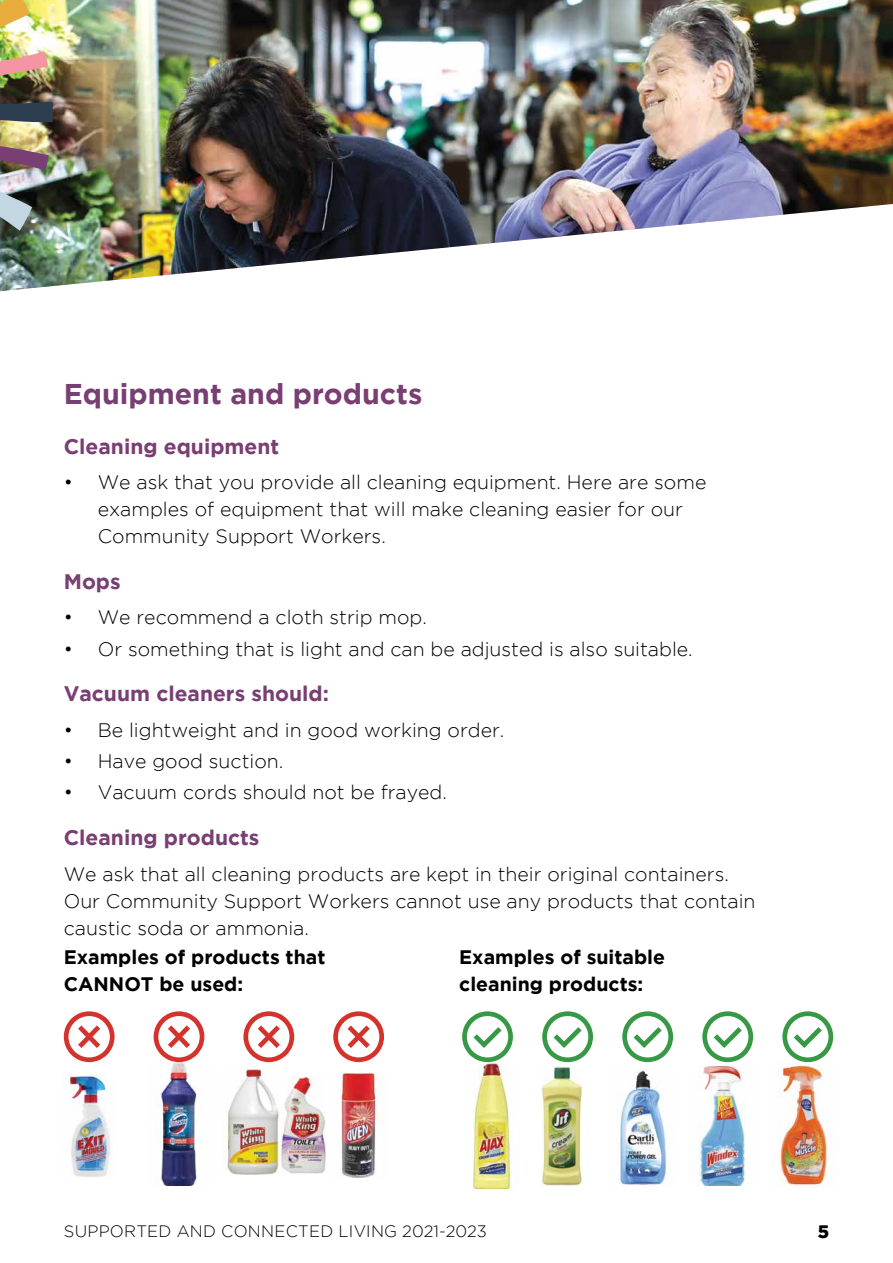
<style>
.page{position:relative;width:893px;height:1263px;background:#fff}
.page>*{position:absolute;margin:0;border:0;box-sizing:border-box;transform-origin:0 0}
.t1{font:700 28.5px "Gotham";color:#793e73}
.t2{font:700 21px "Gotham";color:#793e73}
.t3{font:300 19.5px/27px "Gotham";color:#000}
.t4{font:700 19.5px/27px "Gotham";color:#000}
.t5{font:900 18px "Gotham";color:#000}
.t6{font:300 16.5px "Gotham";letter-spacing:.015em;color:#000}
</style>
<div class="page">
<img style="left:66px;top:1074px;width:45px;height:103px">
<img style="left:156px;top:1062px;width:46px;height:123px">
<img style="left:223px;top:1070px;width:56px;height:105px">
<img style="left:338px;top:1073px;width:40px;height:104px">
<img style="left:472px;top:1063px;width:39px;height:126px">
<img style="left:542px;top:1067px;width:41px;height:118px">
<img style="left:617px;top:1070px;width:50px;height:115px">
<img style="left:698px;top:1066px;width:47px;height:120px">
<img style="left:778px;top:1065px;width:51px;height:121px">
<svg style="left:64px;top:1011px;width:51px;height:51px"></svg>
<svg style="left:154px;top:1011px;width:50px;height:51px"></svg>
<svg style="left:243px;top:1011px;width:51px;height:51px"></svg>
<svg style="left:333px;top:1011px;width:51px;height:51px"></svg>
<svg style="left:462px;top:1011px;width:51px;height:51px"></svg>
<svg style="left:542px;top:1011px;width:51px;height:51px"></svg>
<svg style="left:622px;top:1011px;width:51px;height:51px"></svg>
<svg style="left:702px;top:1011px;width:51px;height:51px"></svg>
<svg style="left:782px;top:1011px;width:51px;height:51px"></svg>
<img style="left:281px;top:1076px;width:44px;height:98px">
<img style="left:0;top:0;width:893px;height:291px">
<img style="left:0;top:0;width:53px;height:258px">
<h1 class="t1" style="left:64px;top:377px;width:360px">Equipment and products</h1>
<p class="t2" style="left:64px;top:434px;width:217px">Cleaning equipment</p>
<p class="t3" style="left:98px;top:468px;width:610px;text-indent:-34px">• We ask that you provide all cleaning equipment. Here are some examples of equipment that will make cleaning easier for our<br>Community Support Workers.</p>
<p class="t2" style="left:64px;top:569px;width:58px">Mops</p>
<p class="t3" style="left:64px;top:604px;width:365px">• We recommend a cloth strip mop.</p>
<p class="t3" style="left:64px;top:635px;width:630px">• Or something that is light and can be adjusted is also suitable.</p>
<p class="t2" style="left:64px;top:682px;width:267px">Vacuum cleaners should:</p>
<p class="t3" style="left:64px;top:716px;width:442px">• Be lightweight and in good working order.</p>
<p class="t3" style="left:64px;top:747px;width:221px">• Have good suction.</p>
<p class="t3" style="left:64px;top:779px;width:385px">• Vacuum cords should not be frayed.</p>
<p class="t2" style="left:64px;top:825px;width:197px">Cleaning products</p>
<p class="t3" style="left:64px;top:860px;width:693px">We ask that all cleaning products are kept in their original containers.<br>Our Community Support Workers cannot use any products that contain caustic soda or ammonia.</p>
<p class="t4" style="left:459px;top:943px;width:207px">Examples of suitable cleaning products:</p>
<p class="t4" style="left:64px;top:943px;width:263px">Examples of products that<br>CANNOT be used:</p>
<p class="t6" style="left:64px;top:1222px;width:425px">SUPPORTED AND CONNECTED LIVING 2021-2023</p>
<p class="t5" style="left:818px;top:1221px;width:13px">5</p>
</div>
